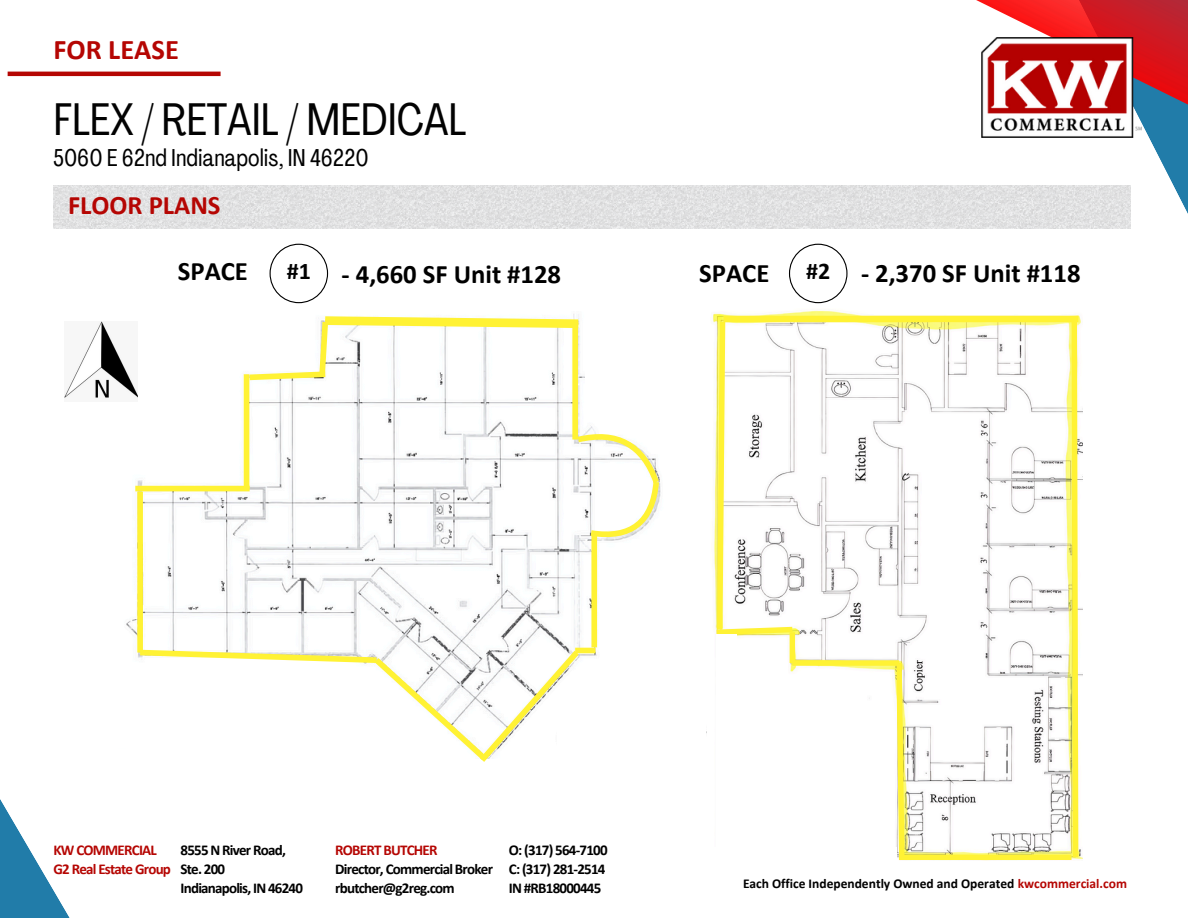
<style>
.page{position:relative;width:1188px;height:918px;background:#fff}
.page>*{position:absolute;margin:0;border:0;box-sizing:border-box;transform-origin:0 0}
.t1{font:45px "Agrandir Tight";color:#020202}
.t2{font:700 28.5px "Calibri";color:#b50603}
.t3{font:700 26.7px "Calibri";color:#000}
.t4{font:700 26.7px "Calibri";color:#b50603}
.t5{font:24px "Agrandir Tight";color:#000}
.t6{font:700 24px "Calibri";color:#020202}
.t7{font:700 15px/19.2px "Calibri";letter-spacing:-.05em;color:#000}
.t8{font:700 15px "Calibri";letter-spacing:-.05em;color:#b50603}
.t9{font:700 13.5px "Calibri";color:#000}
.s1{color:#b50603}
</style>
<div class="page">
<img style="left:976px;top:0;width:93px;height:138px">
<hr style="left:8px;top:72px;width:213px;height:4px;background:#b50603">
<img style="left:982px;top:37px;width:87px;height:100px">
<img style="left:713px;top:310px;width:356px;height:545px">
<svg style="left:894px;top:657px;width:13px;height:203px"></svg>
<div style="left:899px;top:855px;width:173px;height:5px;background:#fff234"></div>
<svg style="left:1069px;top:0;width:119px;height:860px"></svg>
<div style="left:723px;top:316px;width:355px;height:6px;background:#fff234"></div>
<div style="left:792px;top:660px;width:107px;height:6px;background:#fff234"></div>
<svg style="left:713px;top:316px;width:85px;height:322px"></svg>
<div style="left:790px;top:632px;width:5px;height:31px;background:#fff234"></div>
<div style="left:714px;top:848px;width:182px;height:22px;background:#fff"></div>
<div style="left:717px;top:635px;width:20px;height:221px;background:#fff"></div>
<svg style="left:789px;top:244px;width:58px;height:59px"></svg>
<img style="left:54px;top:186px;width:1076px;height:43px">
<svg style="left:270px;top:244px;width:58px;height:59px"></svg>
<img style="left:126px;top:374px;width:472px;height:282px">
<div style="left:572px;top:325px;width:6px;height:115px;background:#fff234"></div>
<svg style="left:568px;top:412px;width:93px;height:149px"></svg>
<div style="left:591px;top:533px;width:6px;height:114px;background:#fff234"></div>
<div style="left:575px;top:648px;width:21px;height:5px;background:#fff234"></div>
<div style="left:137px;top:492px;width:6px;height:161px;background:#fff234"></div>
<div style="left:135px;top:486px;width:115px;height:5px;background:#fff234"></div>
<div style="left:244px;top:374px;width:5px;height:115px;background:#fff234"></div>
<div style="left:585px;top:358px;width:110px;height:44px;background:#fff"></div>
<svg style="left:244px;top:314px;width:340px;height:69px"></svg>
<svg style="left:0;top:627px;width:585px;height:291px"></svg>
<img style="left:64px;top:322px;width:73px;height:80px">
<div style="left:45px;top:605px;width:15px;height:44px;background:#fff"></div>
<p class="t2" style="left:54px;top:37px;width:127px">FOR LEASE</p>
<p class="t1" style="left:54px;top:101px;width:414px">FLEX / RETAIL / MEDICAL</p>
<p class="t5" style="left:54px;top:148px;width:317px">5060 E 62nd Indianapolis, IN 46220</p>
<p class="t4" style="left:68px;top:194px;width:154px">FLOOR PLANS</p>
<p class="t3" style="left:178px;top:260px;width:72px">SPACE</p>
<p class="t6" style="left:287px;top:261px;width:26px">#1</p>
<p class="t3" style="left:342px;top:263px;width:221px">- 4,660 SF Unit #128</p>
<p class="t3" style="left:699px;top:262px;width:72px">SPACE</p>
<p class="t3" style="left:861px;top:262px;width:221px">- 2,370 SF Unit #118</p>
<h1 class="t6" style="left:806px;top:261px;width:26px">#2</h1>
<h5 class="t8" style="left:54px;top:843px;width:105px">KW COMMERCIAL</h5>
<p class="t8" style="left:54px;top:862px;width:119px">G2 Real Estate Group</p>
<h2 class="t7" style="left:181px;top:841px;width:107px">8555 N River Road,</h2>
<h2 class="t7" style="left:181px;top:860px;width:46px">Ste. 200</h2>
<h3 class="t7" style="left:181px;top:879px;width:124px">Indianapolis, IN 46240</h3>
<h2 class="t8" style="left:335px;top:843px;width:104px">ROBERT BUTCHER</h2>
<h4 class="t7" style="left:335px;top:860px;width:159px">Director, Commercial Broker</h4>
<h4 class="t7" style="left:335px;top:879px;width:121px">rbutcher@g2reg.com</h4>
<h3 class="t7" style="left:509px;top:841px;width:100px">O: (317) 564-7100<br>C: (317) 281-2514<br>IN #RB18000445</h3>
<p class="t9" style="left:743px;top:878px;width:386px">Each Office Independently Owned and Operated <span class="s1">kwcommercial.com</span></p>
</div>
